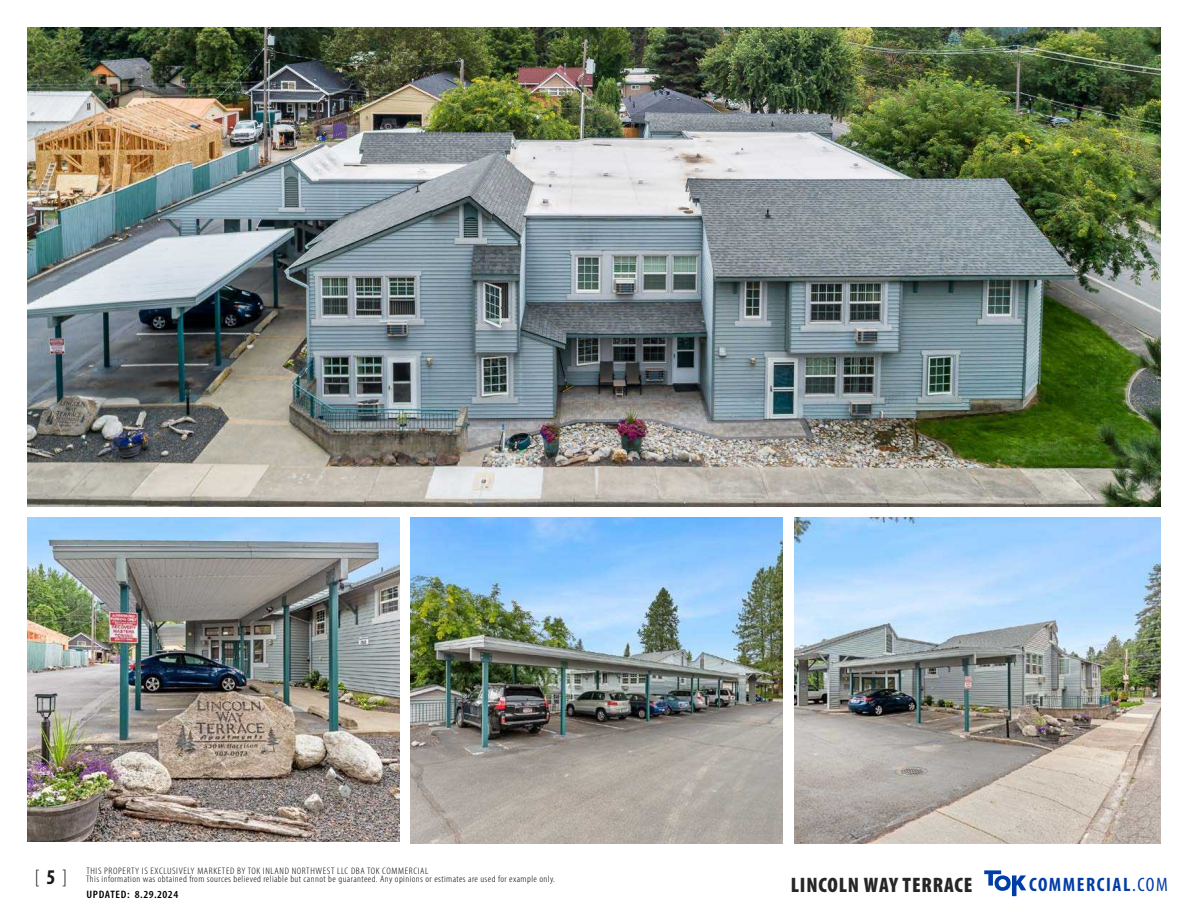
<style>
.page{position:relative;width:1188px;height:918px;background:#fff}
.page>*{position:absolute;margin:0;border:0;box-sizing:border-box;transform-origin:0 0}
.t1{font:900 condensed 21px "Myriad Pro";letter-spacing:.04em;color:#262626}
.t2{font:300 condensed 21px "Myriad Pro";color:#1a171c}
.t3{font:700 condensed 19.5px "Myriad Pro";letter-spacing:.08em;color:#003da6}
.t4{font:600 condensed 10.8px "Myriad Pro";letter-spacing:.04em;color:#000;scale:1.11 1}
.t5{font:300 condensed 9.45px/8.7px "Myriad Pro";letter-spacing:.04em;color:#000;scale:1.11 1}
.s1{font-weight:700}
.s2{font-weight:400}
</style>
<div class="page">
<svg style="left:984px;top:870px;width:42px;height:26px"></svg>
<img style="left:27px;top:27px;width:1134px;height:480px">
<img style="left:27px;top:518px;width:373px;height:324px">
<img style="left:410px;top:518px;width:372px;height:325px">
<img style="left:795px;top:518px;width:366px;height:325px">
<p class="t5" style="left:86px;top:866px;width:424px">THIS PROPERTY IS EXCLUSIVELY MARKETED BY TOK INLAND NORTHWEST LLC DBA TOK COMMERCIAL<br>This information was obtained from sources believed reliable but cannot be guaranteed. Any opinions or estimates are used for example only.</p>
<p class="t4" style="left:86px;top:888px;width:84px">Updated: 8.29.2024</p>
<h1 class="t2" style="left:35px;top:864px;width:34px">[ <span class="s1">5</span> ]</h1>
<h2 class="t3" style="left:1029px;top:872px;width:140px">COMMERCIAL<span class="s2">.COM</span></h2>
<h1 class="t1" style="left:791px;top:871px;width:183px">LINCOLN WAY TERRACE</h1>
</div>
